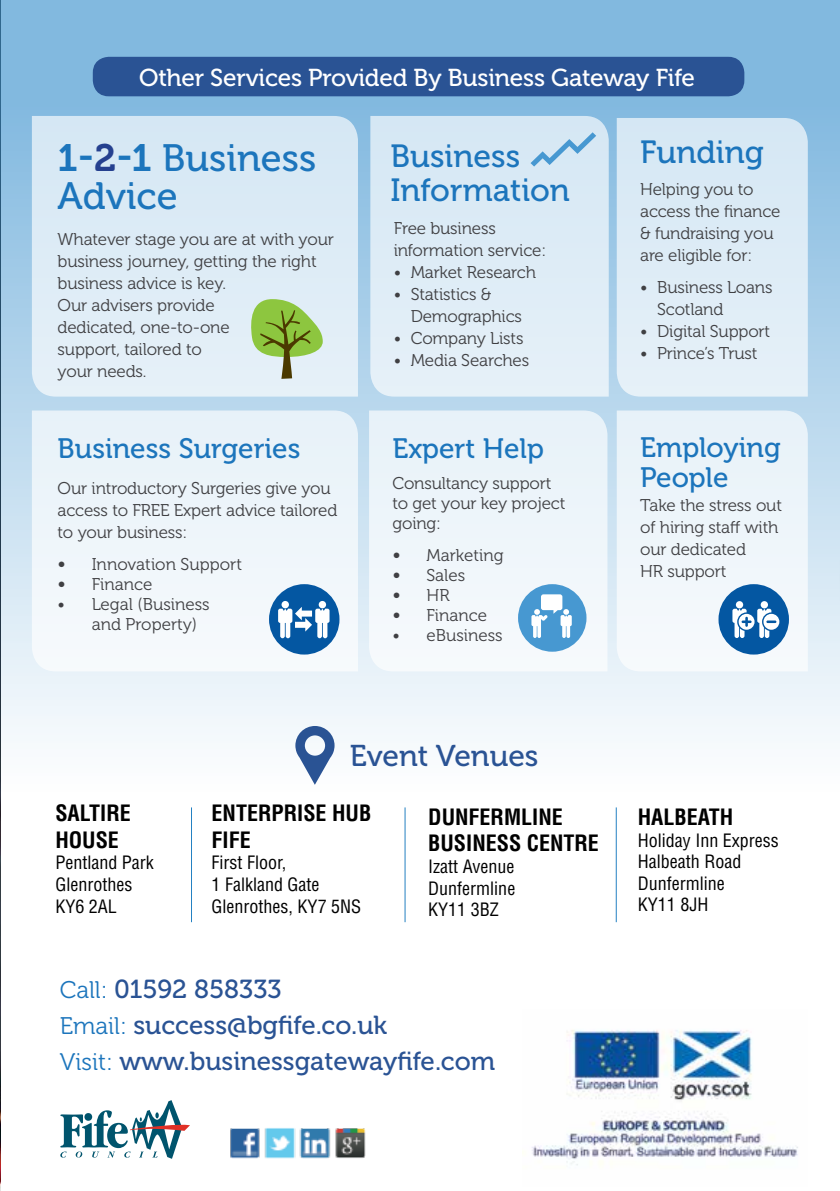
<style>
.page{position:relative;width:840px;height:1191px;background:#fff}
.page>*{position:absolute;margin:0;border:0;box-sizing:border-box;transform-origin:0 0}
.t1{font:38px/38px "Museo 500";color:#1c75bc}
.t2{font:32px/34px "Museo 500";color:#1c75bc}
.t3{font:30px "Museo 500";color:#2a5394}
.t4{font:28px/30px "Museo 500";color:#1c75bc}
.t5{font:26px/36px "Museo 500";color:#2a5394}
.t6{font:24.4px "Museo 500";letter-spacing:-.01em;color:#fff}
.t7{font:700 condensed 22px/26.4px "Helvetica";color:#000}
.t8{font:condensed 18px/21.6px "Helvetica";color:#000}
.t9{font:17px/22px "Museo 300";letter-spacing:-.01em;color:#404043}
.s1{font-family:"Museo 700"}
.s2{font-family:"Museo 700";color:#25408f}
.s3{font-family:"DIN";font-weight:700}
.s4{font-family:"Museo 300";font-size:24px;color:#1c75bc}
</style>
<div class="page">
<hr style="left:839px;top:584px;width:1px;height:607px;background:#a9cf38">
<svg style="left:839px;top:521px;width:1px;height:81px"></svg>
<img style="left:0;top:791px;width:1px;height:400px">
<div style="left:0;top:0;width:839px;height:791px;background:linear-gradient(to bottom,#75b1dc,#fcfdfe)"></div>
<img style="left:230px;top:1128px;width:136px;height:30px">
<img style="left:532px;top:1030px;width:266px;height:136px">
<svg style="left:60px;top:1100px;width:130px;height:58px"></svg>
<div style="left:93px;top:57px;width:651px;height:39px;background:#2a5394;border-radius:16px"></div>
<hr style="left:191px;top:807px;width:1px;height:115px;background:#2481c2">
<hr style="left:404px;top:807px;width:1px;height:115px;background:#2481c2">
<hr style="left:615px;top:807px;width:1px;height:115px;background:#2481c2">
<svg style="left:295px;top:726px;width:39px;height:59px"></svg>
<div style="left:32px;top:116px;width:326px;height:280px;background:#ddebf6"></div>
<svg style="left:249px;top:299px;width:73px;height:80px;background:#a9c785"></svg>
<div style="left:616px;top:410px;width:191px;height:261px;background:#eef5fa"></div>
<div style="left:718px;top:584px;width:70px;height:70px;background:#0457a2;border-radius:50%"></div>
<div style="left:735px;top:601px;width:7px;height:7px;background:#fff;border-radius:50%"></div>
<div style="left:760px;top:601px;width:7px;height:7px;background:#fff;border-radius:50%"></div>
<svg style="left:732px;top:609px;width:47px;height:29px"></svg>
<div style="left:369px;top:410px;width:238px;height:261px;background:#eef5fa"></div>
<div style="left:517px;top:584px;width:69px;height:67px;background:#4798d1;border-radius:50%"></div>
<svg style="left:531px;top:594px;width:40px;height:44px"></svg>
<div style="left:616px;top:118px;width:191px;height:278px;background:#ddecf6"></div>
<div style="left:370px;top:116px;width:238px;height:280px;background:#deecf6"></div>
<svg style="left:530px;top:132px;width:66px;height:35px;background:#bbd9ed"></svg>
<div style="left:32px;top:410px;width:326px;height:261px;background:#eef5fa"></div>
<div style="left:269px;top:584px;width:70px;height:70px;background:#0457a2;border-radius:50%"></div>
<div style="left:281px;top:601px;width:8px;height:7px;background:#fff;border-radius:50%"></div>
<svg style="left:278px;top:607px;width:51px;height:31px"></svg>
<div style="left:318px;top:601px;width:8px;height:7px;background:#fff;border-radius:50%"></div>
<h3 class="t6" style="left:139px;top:64px;width:557px">Other Services Provided By Business Gateway Fife</h3>
<h1 class="t1" style="left:58px;top:140px;width:260px"><span class="s1">1-</span><span class="s2">2</span><span class="s1">-1</span> Business<br>Advice</h1>
<p class="t9" style="left:58px;top:229px;width:277px">Whatever stage you are at with your business journey, getting the right business advice is key.<br>Our advisers provide<br>dedicated, one-to-one<br>support, tailored to<br>your needs.</p>
<h3 class="t4" style="left:58px;top:433px;width:244px">Business Surgeries</h3>
<p class="t9" style="left:58px;top:477px;width:281px">Our introductory Surgeries give you access to FREE Expert advice tailored to your business:</p>
<p class="t9" style="left:58px;top:553px;width:186px"><span class="s3">•</span> Innovation Support</p>
<p class="t9" style="left:58px;top:573px;width:96px"><span class="s3">•</span> Finance</p>
<p class="t9" style="left:92px;top:594px;width:119px;line-height:20px;text-indent:-34px">• Legal (Business and Property)</p>
<h2 class="t2" style="left:390px;top:139px;width:181px">Business<br>Information</h2>
<p class="t9" style="left:393px;top:217px;width:154px">Free business information service:</p>
<p class="t9" style="left:393px;top:261px;width:144px">• Market Research</p>
<p class="t9" style="left:410px;top:283px;width:113px;text-indent:-17px">• Statistics &amp;<br>Demographics</p>
<p class="t9" style="left:393px;top:327px;width:131px">• Company Lists</p>
<p class="t9" style="left:393px;top:349px;width:137px">• Media Searches</p>
<h3 class="t4" style="left:392px;top:433px;width:153px">Expert Help</h3>
<p class="t9" style="left:392px;top:473px;width:174px;line-height:20px">Consultancy support to get your key project going:</p>
<p class="t9" style="left:392px;top:544px;width:113px"><span class="s3">•</span> Marketing</p>
<p class="t9" style="left:392px;top:564px;width:74px"><span class="s3">•</span> Sales</p>
<p class="t9" style="left:392px;top:584px;width:59px"><span class="s3">•</span> HR</p>
<p class="t9" style="left:392px;top:604px;width:96px"><span class="s3">•</span> Finance</p>
<p class="t9" style="left:392px;top:624px;width:112px">• eBusiness</p>
<h2 class="t2" style="left:639px;top:135px;width:125px">Funding</h2>
<p class="t9" style="left:639px;top:178px;width:142px">Helping you to access the finance &amp; fundraising you are eligible for:</p>
<p class="t9" style="left:656px;top:276px;width:117px;text-indent:-17px">• Business Loans<br>Scotland</p>
<p class="t9" style="left:639px;top:320px;width:131px">• Digital Support</p>
<p class="t9" style="left:639px;top:342px;width:119px">• Prince’s Trust</p>
<h3 class="t4" style="left:639px;top:433px;width:142px">Employing<br>People</h3>
<p class="t9" style="left:639px;top:494px;width:143px">Take the stress out of hiring staff with our dedicated<br>HR support</p>
<p class="t7" style="left:55px;top:800px;width:77px">SALTIRE<br>HOUSE</p>
<p class="t8" style="left:55px;top:852px;width:100px">Pentland Park<br>Glenrothes<br>KY6 2AL</p>
<h3 class="t3" style="left:350px;top:739px;width:190px">Event Venues</h3>
<p class="t7" style="left:211px;top:800px;width:161px">ENTERPRISE HUB<br>FIFE</p>
<p class="t8" style="left:211px;top:852px;width:151px">First Floor,<br>1 Falkland Gate<br>Glenrothes, KY7 5NS</p>
<p class="t7" style="left:428px;top:803px;width:172px">DUNFERMLINE<br>BUSINESS CENTRE</p>
<p class="t8" style="left:428px;top:855px;width:88px;text-align:justify">Izatt Avenue Dunfermline KY11 3BZ</p>
<h3 class="t5" style="left:60px;top:971px;width:437px"><span class="s4">Call:</span> 01592 858333<br><span class="s4">Email:</span> success@bgfife.co.uk<br><span class="s4">Visit:</span> www.businessgatewayfife.com</h3>
<p class="t7" style="left:637px;top:803px;width:97px">HALBEATH</p>
<p class="t8" style="left:637px;top:829px;width:142px">Holiday Inn Express<br>Halbeath Road<br>Dunfermline<br>KY11 8JH</p>
</div>
